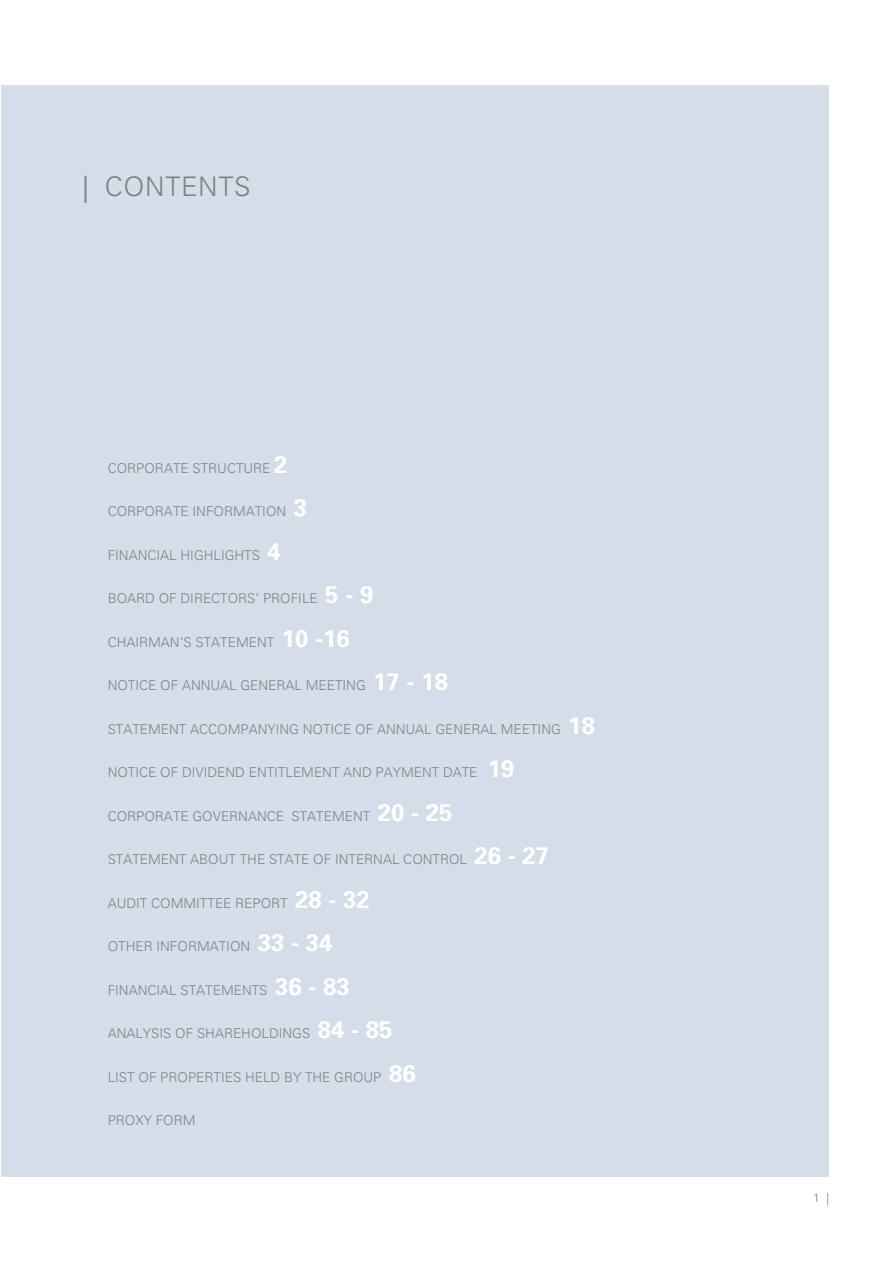
<style>
.page{position:relative;width:893px;height:1263px;background:#fff}
.page>*{position:absolute;margin:0;border:0;box-sizing:border-box;transform-origin:0 0}
.t1{font:300 27px "Univers";letter-spacing:.025em;color:#808285}
.t2{font:300 13.5px "Univers";color:#808285}
.t3{font:300 12px "Univers";color:#808285}
.s1{font-weight:400}
.s2{font-weight:700;font-size:24px;color:#fff}
</style>
<div class="page">
<div style="left:1px;top:86px;width:827px;height:1091px;background:#d5dee8"></div>
<h1 class="t1" style="left:82px;top:170px;width:170px"><span class="s1">|</span> CONTENTS</h1>
<p class="t2" style="left:108px;top:460px;width:181px">CORPORATE STRUCTURE <span class="s2">2</span></p>
<p class="t2" style="left:108px;top:503px;width:201px">CORPORATE INFORMATION <span class="s2">3</span></p>
<p class="t2" style="left:108px;top:547px;width:175px">FINANCIAL HIGHLIGHTS <span class="s2">4</span></p>
<p class="t2" style="left:108px;top:590px;width:267px">BOARD OF DIRECTORS’ PROFILE <span class="s2">5 - 9</span></p>
<p class="t2" style="left:108px;top:634px;width:244px">CHAIRMAN’S STATEMENT <span class="s2">10 -16</span></p>
<p class="t2" style="left:108px;top:677px;width:342px">NOTICE OF ANNUAL GENERAL MEETING <span class="s2">17 - 18</span></p>
<p class="t2" style="left:108px;top:721px;width:489px">STATEMENT ACCOMPANYING NOTICE OF ANNUAL GENERAL MEETING <span class="s2">18</span></p>
<p class="t2" style="left:108px;top:764px;width:408px">NOTICE OF DIVIDEND ENTITLEMENT AND PAYMENT DATE <span class="s2">19</span></p>
<p class="t2" style="left:108px;top:808px;width:346px">CORPORATE GOVERNANCE STATEMENT <span class="s2">20 - 25</span></p>
<p class="t2" style="left:108px;top:851px;width:443px">STATEMENT ABOUT THE STATE OF INTERNAL CONTROL <span class="s2">26 - 27</span></p>
<p class="t2" style="left:108px;top:895px;width:264px">AUDIT COMMITTEE REPORT <span class="s2">28 - 32</span></p>
<p class="t2" style="left:108px;top:938px;width:226px">OTHER INFORMATION <span class="s2">33 - 34</span></p>
<p class="t2" style="left:108px;top:982px;width:244px">FINANCIAL STATEMENTS <span class="s2">36 - 83</span></p>
<p class="t2" style="left:108px;top:1025px;width:286px">ANALYSIS OF SHAREHOLDINGS <span class="s2">84 - 85</span></p>
<p class="t2" style="left:108px;top:1069px;width:309px">LIST OF PROPERTIES HELD BY THE GROUP <span class="s2">86</span></p>
<p class="t2" style="left:108px;top:1112px;width:89px">PROXY FORM</p>
<p class="t3" style="left:813px;top:1191px;width:18px">1 |</p>
</div>
